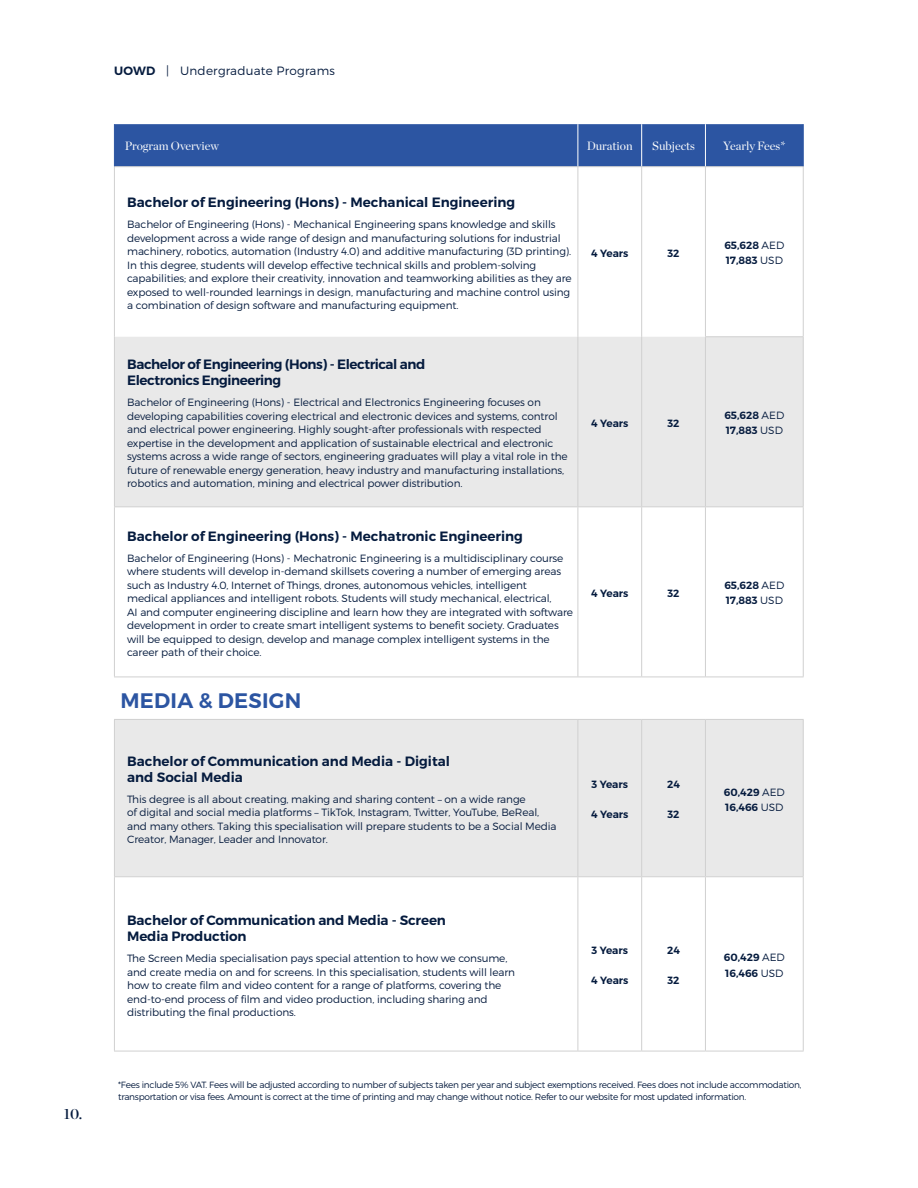
<style>
.page{position:relative;width:918px;height:1188px;background:#fff}
.page>*{position:absolute;margin:0;border:0;box-sizing:border-box;transform-origin:0 0}
.t1{font:600 21px "Montserrat";letter-spacing:.01em;color:#2c55a2}
.t2{font:15px "Chronicle Display Semi";color:#051b3e}
.t3{font:600 13.5px/16.2px "Montserrat";color:#051b3e}
.t4{font:600 13.5px/16.2px "Montserrat";letter-spacing:-.03em;color:#051b3e}
.t5{font:12px "Chronicle Display";color:#fff}
.t6{font:300 12px "Montserrat";letter-spacing:.02em;color:#051b3e}
.t7{font:300 10.5px/13.5px "Montserrat";letter-spacing:-.01em;color:#051b3e}
.t8{font:600 10.5px/15px "Montserrat";color:#051b3e}
.t9{font:300 9px/12px "Montserrat";letter-spacing:-.03em;color:#051b3e}
.s1{font-weight:600}
.s2{font-weight:300}
</style>
<div class="page">
<div style="left:115px;top:124px;width:688px;height:42px;background:#2c55a2"></div>
<svg style="left:115px;top:337px;width:688px;height:539px;fill:#e9e9e9"></svg>
<svg style="left:115px;top:877px;width:688px;height:174px"></svg>
<hr style="left:114px;top:166px;width:464px;height:1px;background:#d0d0d0">
<hr style="left:114px;top:167px;width:1px;height:170px;background:#d0d0d0">
<hr style="left:578px;top:166px;width:64px;height:1px;background:#d0d0d0">
<hr style="left:578px;top:167px;width:1px;height:170px;background:#d0d0d0">
<hr style="left:642px;top:166px;width:63px;height:1px;background:#d0d0d0">
<hr style="left:641px;top:167px;width:1px;height:170px;background:#d0d0d0">
<hr style="left:705px;top:166px;width:99px;height:1px;background:#d0d0d0">
<hr style="left:705px;top:167px;width:1px;height:169px;background:#d0d0d0">
<hr style="left:803px;top:167px;width:1px;height:169px;background:#d0d0d0">
<hr style="left:114px;top:337px;width:1px;height:169px;background:#d0d0d0">
<hr style="left:578px;top:337px;width:1px;height:169px;background:#d0d0d0">
<hr style="left:641px;top:337px;width:1px;height:169px;background:#d0d0d0">
<hr style="left:705px;top:336px;width:99px;height:1px;background:#d0d0d0">
<hr style="left:705px;top:337px;width:1px;height:169px;background:#d0d0d0">
<hr style="left:803px;top:337px;width:1px;height:169px;background:#d0d0d0">
<hr style="left:114px;top:506px;width:464px;height:1px;background:#d0d0d0">
<hr style="left:114px;top:507px;width:1px;height:170px;background:#d0d0d0">
<hr style="left:578px;top:506px;width:64px;height:1px;background:#d0d0d0">
<hr style="left:578px;top:507px;width:1px;height:170px;background:#d0d0d0">
<hr style="left:642px;top:506px;width:63px;height:1px;background:#d0d0d0">
<hr style="left:641px;top:507px;width:1px;height:170px;background:#d0d0d0">
<hr style="left:705px;top:506px;width:99px;height:1px;background:#d0d0d0">
<hr style="left:705px;top:507px;width:1px;height:170px;background:#d0d0d0">
<hr style="left:803px;top:507px;width:1px;height:170px;background:#d0d0d0">
<hr style="left:114px;top:677px;width:464px;height:1px;background:#d0d0d0">
<hr style="left:578px;top:677px;width:64px;height:1px;background:#d0d0d0">
<hr style="left:642px;top:677px;width:63px;height:1px;background:#d0d0d0">
<hr style="left:705px;top:677px;width:99px;height:1px;background:#d0d0d0">
<hr style="left:114px;top:719px;width:464px;height:1px;background:#d0d0d0">
<hr style="left:114px;top:720px;width:1px;height:156px;background:#d0d0d0">
<hr style="left:578px;top:719px;width:64px;height:1px;background:#d0d0d0">
<hr style="left:578px;top:720px;width:1px;height:156px;background:#d0d0d0">
<hr style="left:642px;top:719px;width:63px;height:1px;background:#d0d0d0">
<hr style="left:641px;top:720px;width:1px;height:156px;background:#d0d0d0">
<hr style="left:705px;top:719px;width:99px;height:1px;background:#d0d0d0">
<hr style="left:705px;top:720px;width:1px;height:156px;background:#d0d0d0">
<hr style="left:803px;top:720px;width:1px;height:156px;background:#d0d0d0">
<hr style="left:114px;top:876px;width:464px;height:1px;background:#d0d0d0">
<hr style="left:114px;top:877px;width:1px;height:174px;background:#d0d0d0">
<hr style="left:578px;top:876px;width:64px;height:1px;background:#d0d0d0">
<hr style="left:578px;top:877px;width:1px;height:174px;background:#d0d0d0">
<hr style="left:642px;top:876px;width:63px;height:1px;background:#d0d0d0">
<hr style="left:641px;top:877px;width:1px;height:174px;background:#d0d0d0">
<hr style="left:705px;top:876px;width:99px;height:1px;background:#d0d0d0">
<hr style="left:705px;top:877px;width:1px;height:174px;background:#d0d0d0">
<hr style="left:803px;top:877px;width:1px;height:174px;background:#d0d0d0">
<hr style="left:114px;top:1051px;width:464px;height:1px;background:#d0d0d0">
<hr style="left:578px;top:1051px;width:64px;height:1px;background:#d0d0d0">
<hr style="left:642px;top:1051px;width:63px;height:1px;background:#d0d0d0">
<hr style="left:705px;top:1051px;width:99px;height:1px;background:#d0d0d0">
<hr style="left:578px;top:124px;width:1px;height:42px;background:#fff">
<hr style="left:641px;top:124px;width:1px;height:42px;background:#fff">
<hr style="left:705px;top:124px;width:1px;height:42px;background:#fff">
<hr style="left:114px;top:124px;width:1px;height:42px;background:#2c55a2">
<hr style="left:803px;top:124px;width:1px;height:42px;background:#2c55a2">
<h2 class="t2" style="left:64px;top:1102px;width:20px">10.</h2>
<p class="t6" style="left:114px;top:64px;width:222px"><span class="s1">UOWD</span> | Undergraduate Programs</p>
<p class="t5" style="left:125px;top:137px;width:96px">Program Overview</p>
<p class="t5" style="left:587px;top:137px;width:48px">Duration</p>
<p class="t5" style="left:652px;top:137px;width:44px">Subjects</p>
<p class="t5" style="left:723px;top:137px;width:64px">Yearly Fees*</p>
<p class="t3" style="left:127px;top:194px;width:390px">Bachelor of Engineering (Hons) - Mechanical Engineering</p>
<p class="t7" style="left:127px;top:218px;width:446px">Bachelor of Engineering (Hons) - Mechanical Engineering spans knowledge and skills development across a wide range of design and manufacturing solutions for industrial machinery, robotics, automation (Industry 4.0) and additive manufacturing (3D printing).<br>In this degree, students will develop effective technical skills and problem-solving capabilities; and explore their creativity, innovation and teamworking abilities as they are exposed to well-rounded learnings in design, manufacturing and machine control using a combination of design software and manufacturing equipment.</p>
<p class="t8" style="left:591px;top:246px;width:39px">4 Years</p>
<p class="t8" style="left:668px;top:246px;width:14px">32</p>
<p class="t8" style="left:724px;top:238px;width:61px">65,628 <span class="s2">AED<br></span>17,883 <span class="s2">USD</span></p>
<p class="t4" style="left:127px;top:356px;width:300px">Bachelor of Engineering (Hons) - Electrical and<br>Electronics Engineering</p>
<p class="t7" style="left:127px;top:396px;width:442px">Bachelor of Engineering (Hons) - Electrical and Electronics Engineering focuses on developing capabilities covering electrical and electronic devices and systems, control and electrical power engineering. Highly sought-after professionals with respected expertise in the development and application of sustainable electrical and electronic systems across a wide range of sectors, engineering graduates will play a vital role in the future of renewable energy generation, heavy industry and manufacturing installations, robotics and automation, mining and electrical power distribution.</p>
<p class="t3" style="left:127px;top:528px;width:397px">Bachelor of Engineering (Hons) - Mechatronic Engineering</p>
<p class="t7" style="left:127px;top:551px;width:447px">Bachelor of Engineering (Hons) - Mechatronic Engineering is a multidisciplinary course where students will develop in-demand skillsets covering a number of emerging areas such as Industry 4.0, Internet of Things, drones, autonomous vehicles, intelligent<br>medical appliances and intelligent robots. Students will study mechanical, electrical,<br>AI and computer engineering discipline and learn how they are integrated with software development in order to create smart intelligent systems to benefit society. Graduates will be equipped to design, develop and manage complex intelligent systems in the career path of their choice.</p>
<h1 class="t1" style="left:121px;top:688px;width:182px">MEDIA &amp; DESIGN</h1>
<p class="t3" style="left:127px;top:753px;width:324px">Bachelor of Communication and Media - Digital and Social Media</p>
<p class="t7" style="left:127px;top:792px;width:431px">This degree is all about creating, making and sharing content – on a wide range<br>of digital and social media platforms – TikTok, Instagram, Twitter, YouTube, BeReal, and many others. Taking this specialisation will prepare students to be a Social Media Creator, Manager, Leader and Innovator.</p>
<p class="t8" style="left:591px;top:416px;width:39px">4 Years</p>
<p class="t8" style="left:668px;top:416px;width:14px">32</p>
<p class="t8" style="left:724px;top:408px;width:61px">65,628 <span class="s2">AED<br></span>17,883 <span class="s2">USD</span></p>
<p class="t8" style="left:591px;top:586px;width:39px">4 Years</p>
<p class="t8" style="left:668px;top:586px;width:14px">32</p>
<p class="t8" style="left:724px;top:578px;width:61px">65,628 <span class="s2">AED<br></span>17,883 <span class="s2">USD</span></p>
<p class="t8" style="left:591px;top:777px;width:38px">3 Years</p>
<p class="t8" style="left:591px;top:807px;width:39px">4 Years</p>
<p class="t8" style="left:667px;top:777px;width:14px">24</p>
<p class="t8" style="left:668px;top:807px;width:14px">32</p>
<p class="t8" style="left:724px;top:785px;width:62px">60,429 <span class="s2">AED<br></span>16,466 <span class="s2">USD</span></p>
<p class="t3" style="left:127px;top:912px;width:320px">Bachelor of Communication and Media - Screen<br>Media Production</p>
<p class="t7" style="left:127px;top:951px;width:389px">The Screen Media specialisation pays special attention to how we consume, and create media on and for screens. In this specialisation, students will learn how to create film and video content for a range of platforms, covering the end-to-end process of film and video production, including sharing and distributing the final productions.</p>
<p class="t8" style="left:591px;top:943px;width:38px">3 Years</p>
<p class="t8" style="left:591px;top:973px;width:39px">4 Years</p>
<p class="t8" style="left:667px;top:943px;width:14px">24</p>
<p class="t8" style="left:668px;top:973px;width:14px">32</p>
<p class="t8" style="left:724px;top:950px;width:62px">60,429 <span class="s2">AED<br></span>16,466 <span class="s2">USD</span></p>
<p class="t9" style="left:118px;top:1079px;width:685px">*Fees include 5% VAT. Fees will be adjusted according to number of subjects taken per year and subject exemptions received. Fees does not include accommodation, transportation or visa fees. Amount is correct at the time of printing and may change without notice. Refer to our website for most updated information.</p>
</div>
